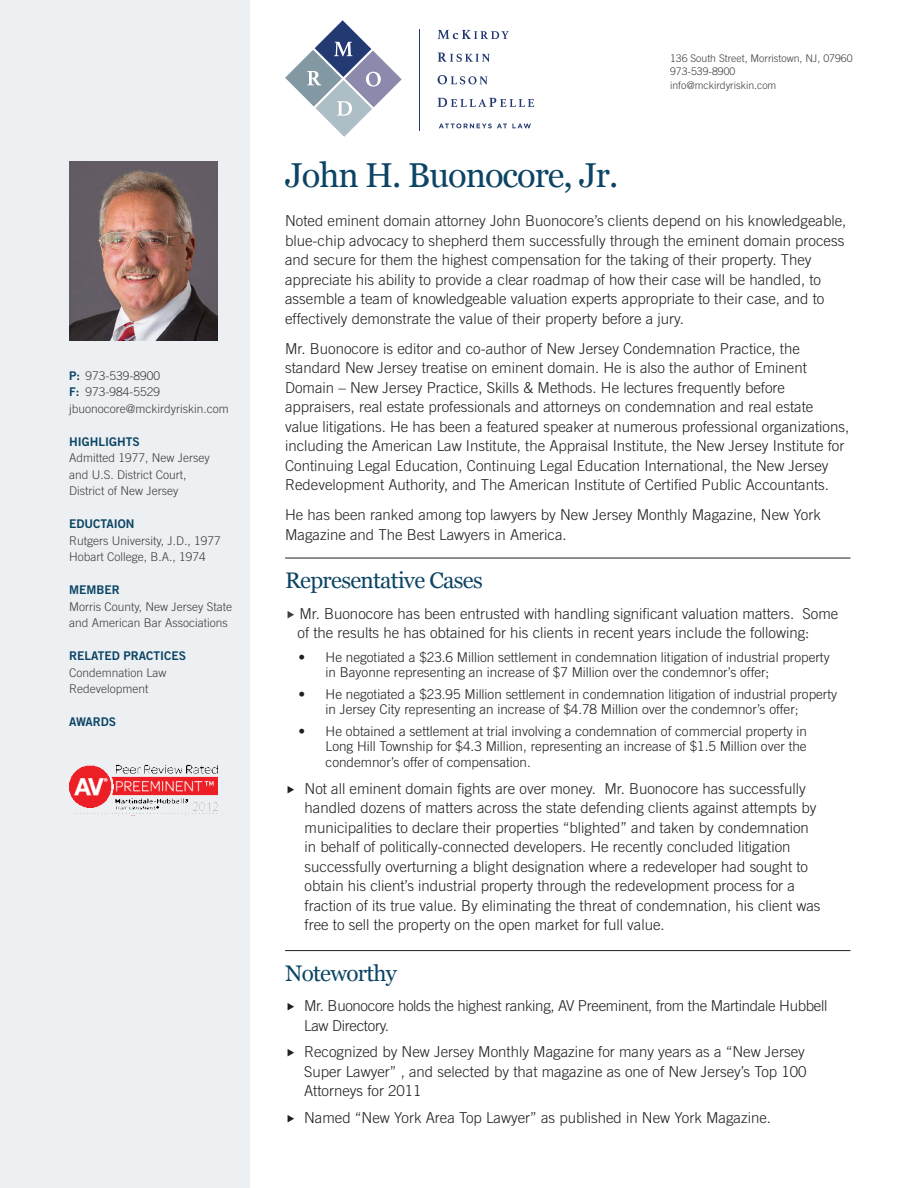
<style>
.page{position:relative;width:918px;height:1188px;background:#fff}
.page>*{position:absolute;margin:0;border:0;box-sizing:border-box;transform-origin:0 0}
.t1{font:34.5px "Georgia";letter-spacing:-.03em;color:#0c4465}
.t2{font:22.5px "Georgia";letter-spacing:-.03em;color:#0c4465}
.t3{font:300 15px/19.5px "Trade Gothic LT Std";color:#231f20}
.t4{font:300 15px/19.5px "Trade Gothic LT Std";letter-spacing:-.02em;color:#231f20}
.t5{font:300 13.5px/15px "Trade Gothic LT Std";color:#231f20}
.t6{font:300 12px/16.5px "Trade Gothic LT Std";color:#3e3e3f}
.t7{font:12px "Trade Gothic LT Std Bd 2";color:#0c4465}
.t8{font:300 10.5px "Trade Gothic LT Std";color:#3e3e3f}
.s1{font-family:"Trade Gothic LT Std Bd 2";font-weight:400;color:#0c4465}
</style>
<div class="page">
<div style="left:0;top:0;width:249px;height:1188px;background:#ecf0f2"></div>
<img style="left:69px;top:161px;width:149px;height:179px">
<img style="left:69px;top:764px;width:149px;height:50px">
<hr style="left:285px;top:558px;width:566px;height:1px;background:#231f20">
<hr style="left:285px;top:950px;width:566px;height:1px;background:#231f20">
<svg style="left:285px;top:20px;width:117px;height:117px"></svg>
<hr style="left:419px;top:29px;width:1px;height:102px;background:#223972">
<svg style="left:439px;top:123px;width:92px;height:5px"></svg>
<svg style="left:438px;top:98px;width:96px;height:9px"></svg>
<svg style="left:438px;top:75px;width:49px;height:9px"></svg>
<svg style="left:438px;top:52px;width:52px;height:10px"></svg>
<svg style="left:438px;top:30px;width:71px;height:9px"></svg>
<p class="t6" style="left:69px;top:367px;width:93px"><span class="s1">P:</span> 973-539-8900</p>
<p class="t6" style="left:69px;top:384px;width:161px"><span class="s1">F:</span> 973-984-5529 jbuonocore@mckirdyriskin.com</p>
<p class="t6" style="left:69px;top:433px;width:142px"><span class="s1">HIGHLIGHTS<br></span>Admitted 1977, New Jersey and U.S. District Court,<br>District of New Jersey</p>
<p class="t6" style="left:69px;top:516px;width:153px"><span class="s1">EDUCTAION<br></span>Rutgers University, J.D., 1977</p>
<p class="t6" style="left:69px;top:549px;width:138px">Hobart College, B.A., 1974</p>
<p class="t7" style="left:69px;top:582px;width:52px">MEMBER</p>
<p class="t6" style="left:69px;top:598px;width:165px">Morris County, New Jersey State and American Bar Associations</p>
<p class="t7" style="left:69px;top:648px;width:119px">RELATED PRACTICES</p>
<p class="t6" style="left:69px;top:664px;width:99px">Condemnation Law<br>Redevelopment</p>
<p class="t7" style="left:69px;top:714px;width:49px">AWARDS</p>
<p class="t8" style="left:670px;top:52px;width:184px">136 South Street, Morristown, NJ, 07960</p>
<p class="t8" style="left:670px;top:65px;width:67px">973-539-8900</p>
<p class="t8" style="left:670px;top:79px;width:108px">info@mckirdyriskin.com</p>
<p class="t1" style="left:285px;top:150px;width:335px">John H. Buonocore, Jr.</p>
<p class="t3" style="left:285px;top:211px;width:563px">Noted eminent domain attorney John Buonocore’s clients depend on his knowledgeable, blue-chip advocacy to shepherd them successfully through the eminent domain process and secure for them the highest compensation for the taking of their property. They appreciate his ability to provide a clear roadmap of how their case will be handled, to assemble a team of knowledgeable valuation experts appropriate to their case, and to effectively demonstrate the value of their property before a jury.</p>
<p class="t3" style="left:285px;top:339px;width:566px">Mr. Buonocore is editor and co-author of New Jersey Condemnation Practice, the standard New Jersey treatise on eminent domain. He is also the author of Eminent Domain – New Jersey Practice, Skills &amp; Methods. He lectures frequently before appraisers, real estate professionals and attorneys on condemnation and real estate value litigations. He has been a featured speaker at numerous professional organizations, including the American Law Institute, the Appraisal Institute, the New Jersey Institute for Continuing Legal Education, Continuing Legal Education International, the New Jersey Redevelopment Authority, and The American Institute of Certified Public Accountants.</p>
<p class="t3" style="left:285px;top:505px;width:537px">He has been ranked among top lawyers by New Jersey Monthly Magazine, New York<br>Magazine and The Best Lawyers in America.</p>
<p class="t2" style="left:285px;top:564px;width:199px">Representative Cases</p>
<p class="t3" style="left:298px;top:603px;width:542px">Mr. Buonocore has been entrusted with handling significant valuation matters. Some of the results he has obtained for his clients in recent years include the following:</p>
<p class="t5" style="left:326px;top:650px;width:506px;text-indent:-27px">• He negotiated a $23.6 Million settlement in condemnation litigation of industrial property in Bayonne representing an increase of $7 Million over the condemnor’s offer;</p>
<p class="t5" style="left:326px;top:687px;width:513px;text-indent:-27px">• He negotiated a $23.95 Million settlement in condemnation litigation of industrial property in Jersey City representing an increase of $4.78 Million over the condemnor’s offer;</p>
<p class="t5" style="left:299px;top:723px;width:510px;text-align:right">• He obtained a settlement at trial involving a condemnation of commercial property in<br>Long Hill Township for $4.3 Million, representing an increase of $1.5 Million over the</p>
<p class="t5" style="left:326px;top:755px;width:207px">condemnor’s offer of compensation.</p>
<p class="t3" style="left:305px;top:778px;width:517px">Not all eminent domain fights are over money. Mr. Buonocore has successfully handled dozens of matters across the state defending clients against attempts by municipalities to declare their properties “blighted” and taken by condemnation in behalf of politically-connected developers. He recently concluded litigation successfully overturning a blight designation where a redeveloper had sought to obtain his client’s industrial property through the redevelopment process for a fraction of its true value. By eliminating the threat of condemnation, his client was free to sell the property on the open market for full value.</p>
<p class="t2" style="left:285px;top:957px;width:113px">Noteworthy</p>
<p class="t4" style="left:304px;top:996px;width:525px">Mr. Buonocore holds the highest ranking, AV Preeminent, from the Martindale Hubbell<br>Law Directory.</p>
<p class="t3" style="left:304px;top:1042px;width:504px;text-align:justify">Recognized by New Jersey Monthly Magazine for many years as a “New Jersey Super Lawyer” , and selected by that magazine as one of New Jersey’s Top 100<br>Attorneys for 2011</p>
<p class="t3" style="left:304px;top:1107px;width:469px">Named “New York Area Top Lawyer” as published in New York Magazine.</p>
</div>
